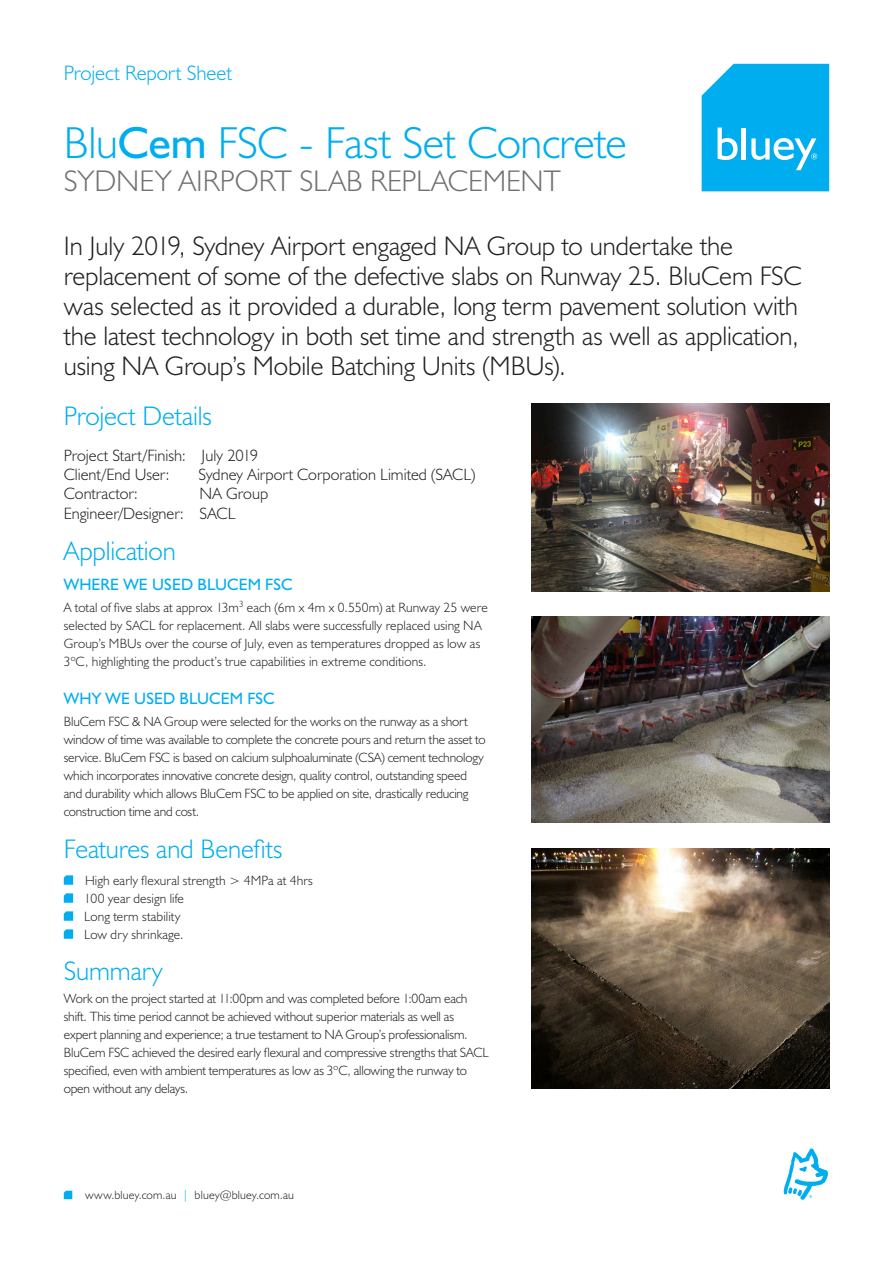
<style>
.page{position:relative;width:893px;height:1263px;background:#fff}
.page>*{position:absolute;margin:0;border:0;box-sizing:border-box;transform-origin:0 0}
.t1{font:300 45px "Humanist 521 BT";letter-spacing:-.01em;color:#00aeef}
.t2{font:300 30px "Humanist 521 BT";color:#717074}
.Space_table{font:300 27px/30px "Humanist 521 BT";letter-spacing:-.005em;color:#231f20}
.text{font:300 27px "Humanist 521 BT";letter-spacing:-.005em;color:#00aeef}
.t3{font:300 21px "Humanist 521 BT";letter-spacing:-.005em;color:#00aeef}
.text-2{font:300 16.5px "Humanist 521 BT";color:#231f20}
.text-3{font:16.5px "Humanist 521 BT";letter-spacing:.005em;color:#00aeef}
.text-4{font:300 13.5px/18px "Humanist 521 BT";letter-spacing:-.01em;color:#231f20}
.text-5{font:300 13.5px "Humanist 521 BT";letter-spacing:.01em;color:#231f20}
.t4{font:300 12px "Humanist 521 BT";letter-spacing:.015em;color:#231f20}
.s1{font-weight:400}
.s2{color:#00aeef}
</style>
<div class="page">
<svg style="left:64px;top:875px;width:9px;height:10px"></svg>
<svg style="left:64px;top:893px;width:9px;height:10px"></svg>
<svg style="left:64px;top:911px;width:9px;height:10px"></svg>
<svg style="left:64px;top:929px;width:9px;height:10px"></svg>
<svg style="left:702px;top:64px;width:127px;height:127px;background:#19b6f0"></svg>
<svg style="left:783px;top:1148px;width:45px;height:52px"></svg>
<svg style="left:64px;top:1191px;width:8px;height:8px"></svg>
<img style="left:531px;top:404px;width:298px;height:187px">
<img style="left:531px;top:617px;width:298px;height:206px">
<img style="left:531px;top:848px;width:298px;height:241px">
<p class="t3" style="left:64px;top:60px;width:170px">Project Report Sheet</p>
<p class="t1" style="left:64px;top:115px;width:565px">Blu<span class="s1">Cem</span> FSC - Fast Set Concrete</p>
<p class="t2" style="left:64px;top:163px;width:499px">SYDNEY AIRPORT SLAB REPLACEMENT</p>
<p class="Space_table" style="left:64px;top:230px;width:739px">In July 2019, Sydney Airport engaged NA Group to undertake the replacement of some of the defective slabs on Runway 25. BluCem FSC was selected as it provided a durable, long term pavement solution with the latest technology in both set time and strength as well as application, using NA Group’s Mobile Batching Units (MBUs).</p>
<p class="text" style="left:64px;top:399px;width:150px">Project Details</p>
<p class="text-2" style="left:64px;top:445px;width:196px">Project Start/Finish: July 2019</p>
<p class="text-2" style="left:64px;top:464px;width:107px">Client/End User:</p>
<p class="text-2" style="left:199px;top:464px;width:278px">Sydney Airport Corporation Limited (SACL)</p>
<p class="text-2" style="left:64px;top:484px;width:76px">Contractor:</p>
<p class="text-2" style="left:200px;top:484px;width:70px">NA Group</p>
<p class="text-2" style="left:64px;top:503px;width:173px">Engineer/Designer: SACL</p>
<p class="text" style="left:64px;top:534px;width:114px">Application</p>
<p class="text-3" style="left:64px;top:574px;width:230px">WHERE WE USED BLUCEM FSC</p>
<p class="text-4" style="left:64px;top:598px;width:426px">A total of five slabs at approx 13m<sup>3</sup> each (6m x 4m x 0.550m) at Runway 25 were selected by SACL for replacement. All slabs were successfully replaced using NA Group’s MBUs over the course of July, even as temperatures dropped as low as 3<sup>o</sup>C, highlighting the product’s true capabilities in extreme conditions.</p>
<p class="text-3" style="left:64px;top:688px;width:212px">WHY WE USED BLUCEM FSC</p>
<p class="text-4" style="left:64px;top:712px;width:423px">BluCem FSC &amp; NA Group were selected for the works on the runway as a short window of time was available to complete the concrete pours and return the asset to service. BluCem FSC is based on calcium sulphoaluminate (CSA) cement technology which incorporates innovative concrete design, quality control, outstanding speed and durability which allows BluCem FSC to be applied on site, drastically reducing construction time and cost.</p>
<p class="text" style="left:64px;top:832px;width:220px">Features and Benefits</p>
<p class="text-5" style="left:85px;top:872px;width:229px">High early flexural strength &gt; 4MPa at 4hrs</p>
<p class="text-4" style="left:84px;top:889px;width:101px">100 year design life</p>
<p class="text-5" style="left:84px;top:908px;width:98px">Long term stability</p>
<p class="text-4" style="left:84px;top:925px;width:101px">Low dry shrinkage.</p>
<p class="text" style="left:64px;top:955px;width:101px">Summary</p>
<p class="text-4" style="left:64px;top:989px;width:427px">Work on the project started at 11:00pm and was completed before 1:00am each shift. This time period cannot be achieved without superior materials as well as expert planning and experience; a true testament to NA Group’s professionalism.<br>BluCem FSC achieved the desired early flexural and compressive strengths that SACL specified, even with ambient temperatures as low as 3<sup>o</sup>C, allowing the runway to open without any delays.</p>
<p class="t4" style="left:85px;top:1188px;width:210px">www.bluey.com.au <span class="s2">|</span> bluey@bluey.com.au</p>
</div>
